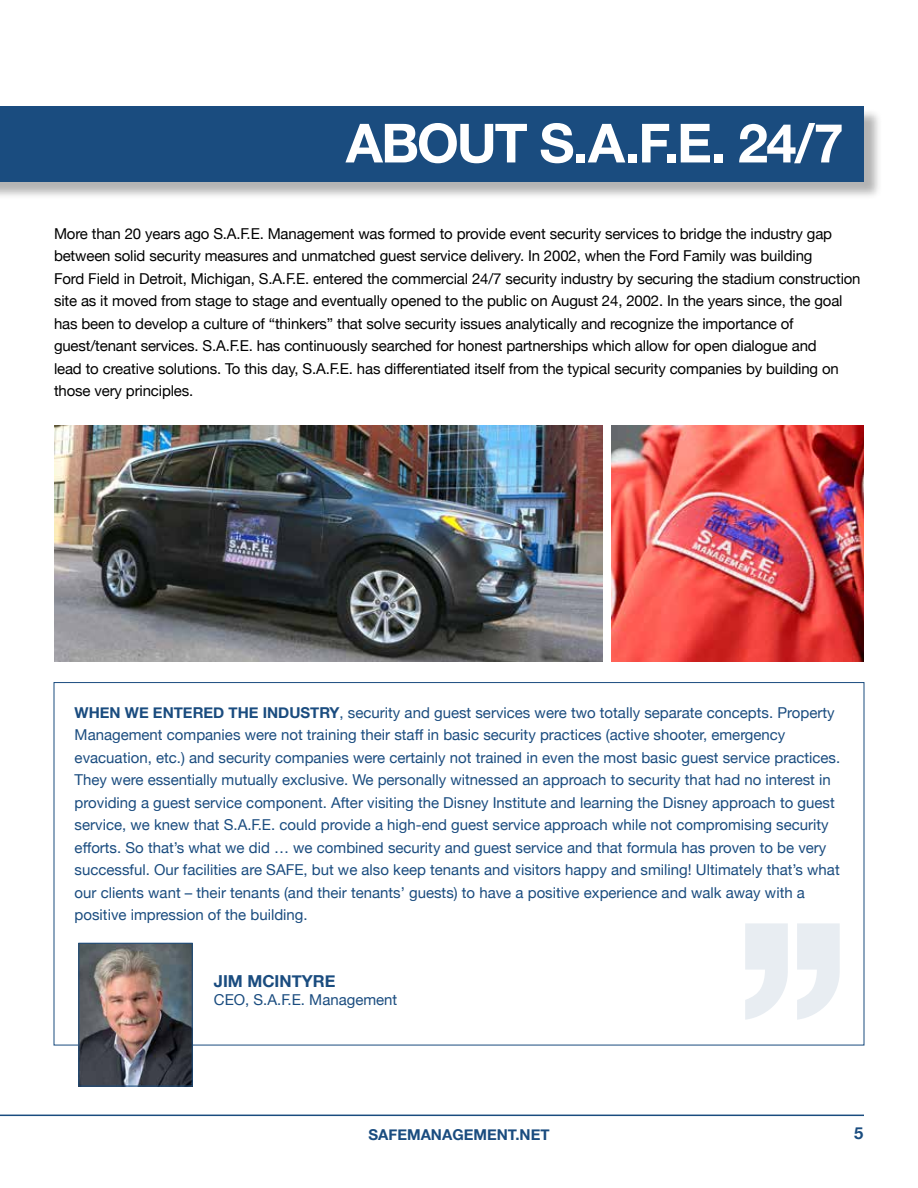
<style>
.page{position:relative;width:918px;height:1188px;background:#fff}
.page>*{position:absolute;margin:0;border:0;box-sizing:border-box;transform-origin:0 0}
.t1{font:700 54px "Helvetica Neue";letter-spacing:-.04em;color:#fff}
.t2{font:700 16.5px "Helvetica Neue";color:#1a4c7f}
.t3{font:15px/22.5px "Helvetica Neue";color:#1a4c7f}
.t4{font:15px/22.5px "Helvetica Neue";letter-spacing:-.01em;color:#000}
.t5{font:700 15px "Helvetica Neue";color:#1a4c7f}
.s1{font-weight:700}
</style>
<div class="page">
<div style="left:0;top:108px;width:883px;height:92px;background:#000;opacity:.3"></div>
<div style="left:0;top:106px;width:864px;height:75px;background:#1a4c7f"></div>
<hr style="left:0;top:1115px;width:864px;height:1px;background:#1a4c7f">
<img style="left:54px;top:425px;width:549px;height:237px">
<img style="left:611px;top:425px;width:253px;height:237px">
<svg style="left:745px;top:923px;width:95px;height:97px"></svg>
<img style="left:80px;top:945px;width:111px;height:139px">
<div style="left:78px;top:943px;width:115px;height:143px;border:1px solid #1a4c7f"></div>
<h1 class="t1" style="left:346px;top:101px;width:499px">ABOUT S.A.F.E. 24/7</h1>
<p class="t4" style="left:54px;top:223px;width:808px">More than 20 years ago S.A.F.E. Management was formed to provide event security services to bridge the industry gap between solid security measures and unmatched guest service delivery. In 2002, when the Ford Family was building<br>Ford Field in Detroit, Michigan, S.A.F.E. entered the commercial 24/7 security industry by securing the stadium construction site as it moved from stage to stage and eventually opened to the public on August 24, 2002. In the years since, the goal has been to develop a culture of “thinkers” that solve security issues analytically and recognize the importance of guest/tenant services. S.A.F.E. has continuously searched for honest partnerships which allow for open dialogue and<br>lead to creative solutions. To this day, S.A.F.E. has differentiated itself from the typical security companies by building on those very principles.</p>
<p class="t3" style="left:75px;top:702px;width:767px"><span class="s1">WHEN WE ENTERED THE INDUSTRY</span>, security and guest services were two totally separate concepts. Property Management companies were not training their staff in basic security practices (active shooter, emergency evacuation, etc.) and security companies were certainly not trained in even the most basic guest service practices.<br>They were essentially mutually exclusive. We personally witnessed an approach to security that had no interest in providing a guest service component. After visiting the Disney Institute and learning the Disney approach to guest service, we knew that S.A.F.E. could provide a high-end guest service approach while not compromising security efforts. So that’s what we did … we combined security and guest service and that formula has proven to be very successful. Our facilities are SAFE, but we also keep tenants and visitors happy and smiling! Ultimately that’s what our clients want – their tenants (and their tenants’ guests) to have a positive experience and walk away with a positive impression of the building.</p>
<p class="t2" style="left:214px;top:968px;width:123px">JIM MCINTYRE</p>
<p class="t3" style="left:214px;top:989px;width:185px">CEO, S.A.F.E. Management</p>
<p class="t5" style="left:368px;top:1123px;width:183px">SAFEMANAGEMENT.NET</p>
<p class="t2" style="left:854px;top:1120px;width:11px">5</p>
</div>
